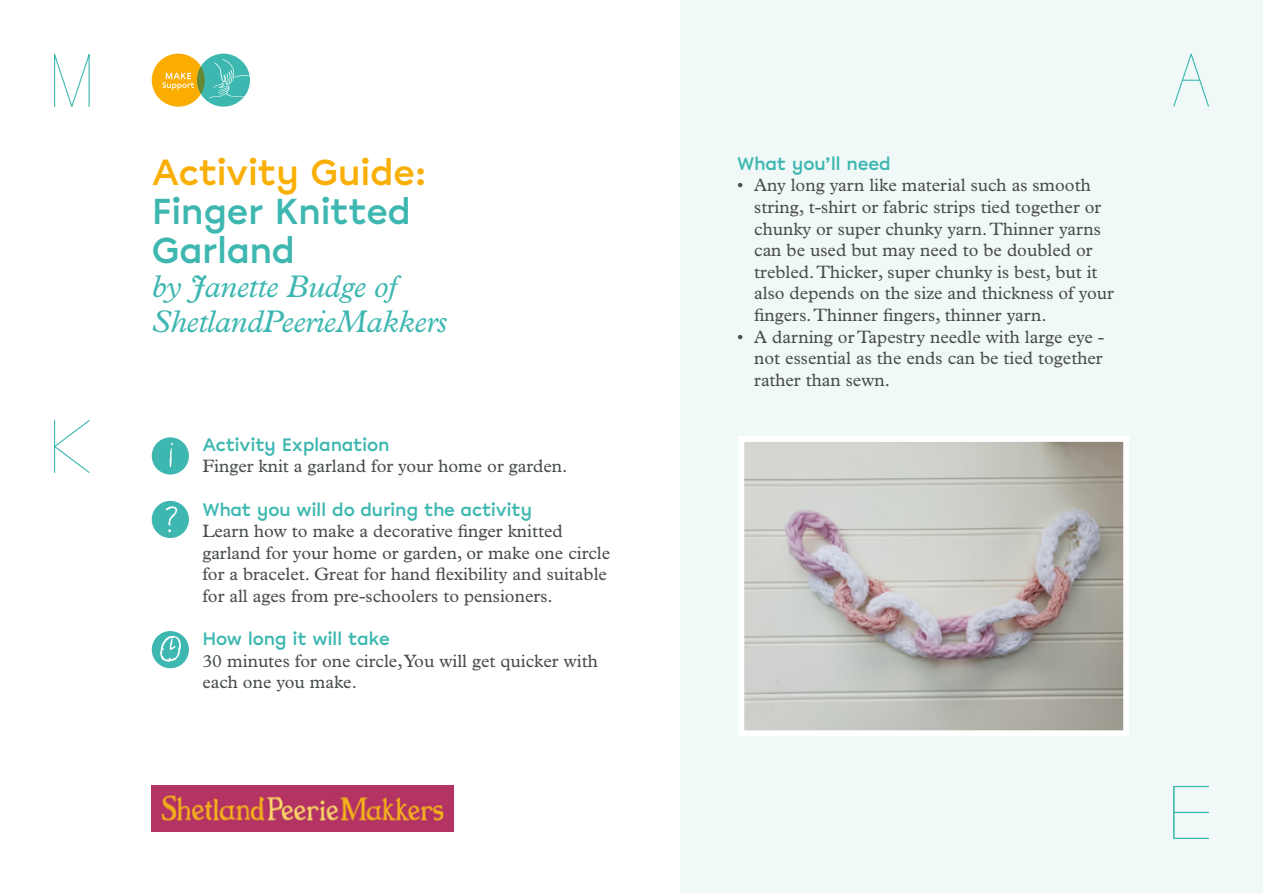
<style>
.page{position:relative;width:1263px;height:893px;background:#fff}
.page>*{position:absolute;margin:0;border:0;box-sizing:border-box;transform-origin:0 0}
.t1{font:700 36px/39px "Chromatica";letter-spacing:-.015em;color:#3db7b0}
.t2{font:700 36px "Chromatica";letter-spacing:-.015em;color:#f9af05}
.t3{font:italic 31.5px/34.5px "M Plantin";letter-spacing:-.01em;color:#3db7b0}
.t4{font:18px/21.6px "Plantin";color:#474d4a}
.t5{font:700 18px "Chromatica";letter-spacing:-.015em;color:#3db7b0}
</style>
<div class="page">
<div style="left:680px;top:0;width:583px;height:893px;background:#f1f9f8"></div>
<div style="left:197px;top:54px;width:53px;height:53px;background:#3db8b0;border-radius:50%"></div>
<svg style="left:197px;top:66px;width:8px;height:28px"></svg>
<svg style="left:152px;top:54px;width:49px;height:53px"></svg>
<svg style="left:209px;top:59px;width:41px;height:39px"></svg>
<svg style="left:54px;top:54px;width:36px;height:53px"></svg>
<svg style="left:54px;top:420px;width:36px;height:53px"></svg>
<hr style="left:54px;top:420px;width:1px;height:52px;background:#3db7b0">
<svg style="left:1173px;top:53px;width:36px;height:54px"></svg>
<svg style="left:1173px;top:785px;width:36px;height:54px"></svg>
<hr style="left:1174px;top:812px;width:34px;height:1px;background:#3db7b0">
<div style="left:152px;top:437px;width:37px;height:38px;background:#3db7b0;border-radius:50%"></div>
<img style="left:155px;top:437px;width:33px;height:38px">
<img style="left:152px;top:500px;width:36px;height:38px">
<img style="left:152px;top:631px;width:37px;height:38px">
<img style="left:745px;top:443px;width:377px;height:286px">
<div style="left:738px;top:436px;width:391px;height:300px;border:6px solid #fff"></div>
<img style="left:152px;top:786px;width:302px;height:45px">
<h1 class="t2" style="left:152px;top:148px;width:277px">Activity Guide:</h1>
<h1 class="t1" style="left:152px;top:192px;width:261px">Finger Knitted<br>Garland</h1>
<h2 class="t3" style="left:152px;top:270px;width:297px">by Janette Budge of<br>ShetlandPeerieMakkers</h2>
<p class="t5" style="left:202px;top:433px;width:189px">Activity Explanation</p>
<p class="t4" style="left:202px;top:456px;width:367px">Finger knit a garland for your home or garden.</p>
<p class="t5" style="left:202px;top:497px;width:332px">What you will do during the activity</p>
<p class="t4" style="left:202px;top:520px;width:409px">Learn how to make a decorative finger knitted garland for your home or garden, or make one circle for a bracelet. Great for hand flexibility and suitable for all ages from pre-schoolers to pensioners.</p>
<p class="t5" style="left:202px;top:627px;width:189px">How long it will take</p>
<p class="t4" style="left:202px;top:650px;width:397px">30 minutes for one circle, You will get quicker with each one you make.</p>
<p class="t5" style="left:737px;top:152px;width:155px">What you’ll need</p>
<p class="t4" style="left:754px;top:175px;width:361px;text-indent:-17px">• Any long yarn like material such as smooth string, t-shirt or fabric strips tied together or chunky or super chunky yarn. Thinner yarns can be used but may need to be doubled or trebled. Thicker, super chunky is best, but it also depends on the size and thickness of your fingers. Thinner fingers, thinner yarn.</p>
<p class="t4" style="left:754px;top:326px;width:352px;text-align:justify;text-indent:-17px">• A darning or Tapestry needle with large eye - not essential as the ends can be tied together rather than sewn.</p>
</div>
